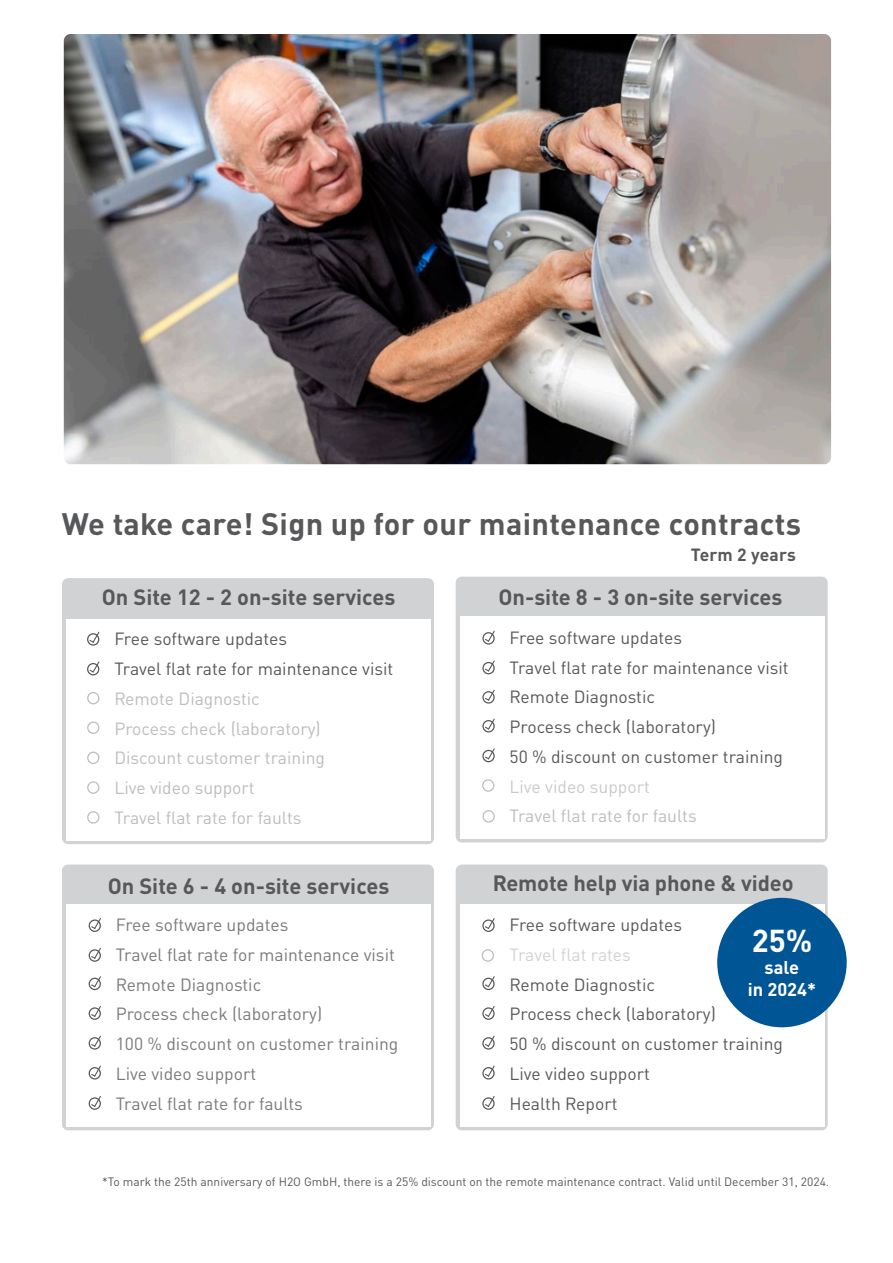
<style>
.page{position:relative;width:893px;height:1263px;background:#fff}
.page>*{position:absolute;margin:0;border:0;box-sizing:border-box;transform-origin:0 0}
.t1{font:700 31.35px "DINOT";color:#fff}
.t2{font:700 30.6px "DINOT";letter-spacing:.01em;color:#57585a}
.Aufzählungspunkte{font:700 21.9px "DINOT";color:#57585a}
.t3{font:700 18.3px "DINOT";color:#fff}
.Aufzählungspunkte-2{font:17.55px "DINOT";color:#57585a}
.Aufzählungspunkte-3{font:17.55px "DINOT";color:#787a7d}
.Aufzählungspunkte-4{font:17.55px "DINOT";color:#bcbdc0}
.Aufzählungspunkte-5{font:17.55px "DINOT";color:#c9cacc}
.Aufzählungspunkte-6{font:17.55px "DINOT";color:#d1d2d4}
.t4{font:700 17.55px "DINOT";letter-spacing:.01em;color:#57585a}
.t5{font:12px "DINOT";color:#57585a}
</style>
<div class="page">
<div style="left:62px;top:578px;width:372px;height:266px;background:#d1d2d4;border-radius:6px"></div>
<div style="left:66px;top:619px;width:365px;height:222px;background:#fff"></div>
<div style="left:456px;top:577px;width:372px;height:265px;background:#d1d2d4;border-radius:6px"></div>
<div style="left:460px;top:617px;width:364px;height:222px;background:#fff"></div>
<div style="left:87px;top:692px;width:12px;height:12px;border:1px solid #bcbdc0;border-radius:50%"></div>
<div style="left:87px;top:721px;width:12px;height:13px;border:1px solid #bcbdc0;border-radius:50%"></div>
<div style="left:87px;top:751px;width:12px;height:13px;border:1px solid #bcbdc0;border-radius:50%"></div>
<div style="left:87px;top:781px;width:12px;height:13px;border:1px solid #bcbdc0;border-radius:50%"></div>
<div style="left:87px;top:811px;width:12px;height:13px;border:1px solid #bcbdc0;border-radius:50%"></div>
<div style="left:87px;top:633px;width:12px;height:13px;border:1px solid #57585a;border-radius:50%"></div>
<svg style="left:88px;top:631px;width:12px;height:13px"></svg>
<div style="left:87px;top:663px;width:12px;height:12px;border:1px solid #57585a;border-radius:50%"></div>
<svg style="left:88px;top:661px;width:12px;height:13px"></svg>
<div style="left:482px;top:810px;width:13px;height:12px;border:1px solid #bcbdc0;border-radius:50%"></div>
<div style="left:482px;top:632px;width:13px;height:13px;border:1px solid #57585a;border-radius:50%"></div>
<svg style="left:484px;top:630px;width:11px;height:13px"></svg>
<div style="left:482px;top:662px;width:13px;height:12px;border:1px solid #57585a;border-radius:50%"></div>
<svg style="left:484px;top:660px;width:11px;height:13px"></svg>
<div style="left:482px;top:720px;width:13px;height:12px;border:1px solid #57585a;border-radius:50%"></div>
<svg style="left:484px;top:718px;width:11px;height:13px"></svg>
<div style="left:482px;top:750px;width:13px;height:12px;border:1px solid #57585a;border-radius:50%"></div>
<svg style="left:484px;top:748px;width:11px;height:13px"></svg>
<div style="left:482px;top:691px;width:13px;height:13px;border:1px solid #57585a;border-radius:50%"></div>
<svg style="left:484px;top:689px;width:11px;height:13px"></svg>
<div style="left:62px;top:864px;width:372px;height:266px;background:#d1d2d4;border-radius:6px"></div>
<div style="left:66px;top:904px;width:365px;height:223px;background:#fff"></div>
<div style="left:89px;top:919px;width:12px;height:13px;border:1px solid #57585a;border-radius:50%"></div>
<svg style="left:90px;top:918px;width:11px;height:12px"></svg>
<div style="left:89px;top:949px;width:12px;height:13px;border:1px solid #57585a;border-radius:50%"></div>
<svg style="left:90px;top:947px;width:11px;height:13px"></svg>
<div style="left:89px;top:978px;width:12px;height:12px;border:1px solid #57585a;border-radius:50%"></div>
<svg style="left:90px;top:976px;width:11px;height:12px"></svg>
<div style="left:89px;top:1007px;width:12px;height:13px;border:1px solid #57585a;border-radius:50%"></div>
<svg style="left:90px;top:1006px;width:11px;height:12px"></svg>
<div style="left:89px;top:1037px;width:12px;height:13px;border:1px solid #57585a;border-radius:50%"></div>
<svg style="left:90px;top:1035px;width:11px;height:13px"></svg>
<div style="left:89px;top:1067px;width:12px;height:12px;border:1px solid #57585a;border-radius:50%"></div>
<svg style="left:90px;top:1065px;width:11px;height:13px"></svg>
<div style="left:89px;top:1097px;width:12px;height:13px;border:1px solid #57585a;border-radius:50%"></div>
<svg style="left:90px;top:1096px;width:11px;height:12px"></svg>
<div style="left:482px;top:779px;width:12px;height:13px;border:1px solid #bcbdc0;border-radius:50%"></div>
<div style="left:456px;top:864px;width:372px;height:266px;background:#d1d2d4;border-radius:6px"></div>
<div style="left:460px;top:904px;width:364px;height:223px;background:#fff"></div>
<div style="left:482px;top:919px;width:13px;height:13px;border:1px solid #57585a;border-radius:50%"></div>
<svg style="left:484px;top:918px;width:11px;height:12px"></svg>
<div style="left:482px;top:978px;width:13px;height:12px;border:1px solid #57585a;border-radius:50%"></div>
<svg style="left:484px;top:976px;width:11px;height:12px"></svg>
<div style="left:482px;top:1007px;width:13px;height:13px;border:1px solid #57585a;border-radius:50%"></div>
<svg style="left:484px;top:1006px;width:11px;height:12px"></svg>
<div style="left:482px;top:1037px;width:13px;height:13px;border:1px solid #57585a;border-radius:50%"></div>
<svg style="left:484px;top:1035px;width:11px;height:13px"></svg>
<div style="left:482px;top:1067px;width:13px;height:12px;border:1px solid #57585a;border-radius:50%"></div>
<svg style="left:484px;top:1065px;width:11px;height:13px"></svg>
<div style="left:482px;top:1097px;width:13px;height:13px;border:1px solid #57585a;border-radius:50%"></div>
<svg style="left:484px;top:1096px;width:11px;height:12px"></svg>
<div style="left:482px;top:949px;width:12px;height:13px;border:1px solid #bcbdc0;border-radius:50%"></div>
<img style="left:64px;top:34px;width:767px;height:430px">
<div style="left:717px;top:898px;width:130px;height:129px;background:#005595;border-radius:50%"></div>
<p class="t2" style="left:62px;top:503px;width:741px">We take care! Sign up for our maintenance contracts</p>
<p class="t4" style="left:691px;top:543px;width:106px">Term 2 years</p>
<p class="Aufzählungspunkte" style="left:102px;top:582px;width:295px">On Site 12 - 2 on-site services</p>
<p class="Aufzählungspunkte" style="left:498px;top:583px;width:285px">On-site 8 - 3 on-site services</p>
<p class="Aufzählungspunkte-2" style="left:114px;top:628px;width:174px">Free software updates</p>
<p class="Aufzählungspunkte-2" style="left:114px;top:658px;width:281px">Travel flat rate for maintenance visit</p>
<p class="Aufzählungspunkte-4" style="left:114px;top:687px;width:147px">Remote Diagnostic</p>
<p class="Aufzählungspunkte-4" style="left:114px;top:717px;width:208px">Process check (laboratory)</p>
<p class="Aufzählungspunkte-4" style="left:114px;top:747px;width:212px">Discount customer training</p>
<p class="Aufzählungspunkte-4" style="left:114px;top:777px;width:142px">Live video support</p>
<p class="Aufzählungspunkte-4" style="left:114px;top:806px;width:189px">Travel flat rate for faults</p>
<p class="Aufzählungspunkte-2" style="left:509px;top:626px;width:174px">Free software updates</p>
<p class="Aufzählungspunkte-2" style="left:509px;top:656px;width:281px">Travel flat rate for maintenance visit</p>
<p class="Aufzählungspunkte-2" style="left:509px;top:686px;width:147px">Remote Diagnostic</p>
<p class="Aufzählungspunkte-2" style="left:509px;top:716px;width:208px">Process check (laboratory)</p>
<p class="Aufzählungspunkte-2" style="left:509px;top:745px;width:275px">50 % discount on customer training</p>
<p class="Aufzählungspunkte-5" style="left:509px;top:775px;width:142px">Live video support</p>
<p class="Aufzählungspunkte-4" style="left:509px;top:805px;width:189px">Travel flat rate for faults</p>
<p class="Aufzählungspunkte" style="left:108px;top:871px;width:283px">On Site 6 - 4 on-site services</p>
<p class="Aufzählungspunkte-3" style="left:116px;top:914px;width:174px">Free software updates</p>
<p class="Aufzählungspunkte-3" style="left:116px;top:944px;width:281px">Travel flat rate for maintenance visit</p>
<p class="Aufzählungspunkte-3" style="left:116px;top:973px;width:147px">Remote Diagnostic</p>
<p class="Aufzählungspunkte-3" style="left:116px;top:1003px;width:208px">Process check (laboratory)</p>
<p class="Aufzählungspunkte-3" style="left:116px;top:1033px;width:284px">100 % discount on customer training</p>
<p class="Aufzählungspunkte-3" style="left:116px;top:1062px;width:142px">Live video support</p>
<p class="Aufzählungspunkte-3" style="left:116px;top:1092px;width:189px">Travel flat rate for faults</p>
<p class="Aufzählungspunkte" style="left:493px;top:868px;width:302px">Remote help via phone &amp; video</p>
<p class="Aufzählungspunkte-2" style="left:509px;top:914px;width:174px">Free software updates</p>
<p class="Aufzählungspunkte-6" style="left:509px;top:944px;width:123px">Travel flat rates</p>
<p class="Aufzählungspunkte-2" style="left:509px;top:973px;width:147px">Remote Diagnostic</p>
<p class="Aufzählungspunkte-2" style="left:509px;top:1003px;width:208px">Process check (laboratory)</p>
<p class="Aufzählungspunkte-2" style="left:509px;top:1033px;width:275px">50 % discount on customer training</p>
<p class="Aufzählungspunkte-2" style="left:509px;top:1062px;width:142px">Live video support</p>
<p class="Aufzählungspunkte-2" style="left:509px;top:1092px;width:110px">Health Report</p>
<p class="t1" style="left:752px;top:920px;width:62px">25%</p>
<p class="t3" style="left:765px;top:956px;width:36px">sale</p>
<p class="t3" style="left:748px;top:978px;width:70px">in 2024*</p>
<p class="t5" style="left:102px;top:1174px;width:728px">*To mark the 25th anniversary of H2O GmbH, there is a 25% discount on the remote maintenance contract. Valid until December 31, 2024.</p>
</div>
